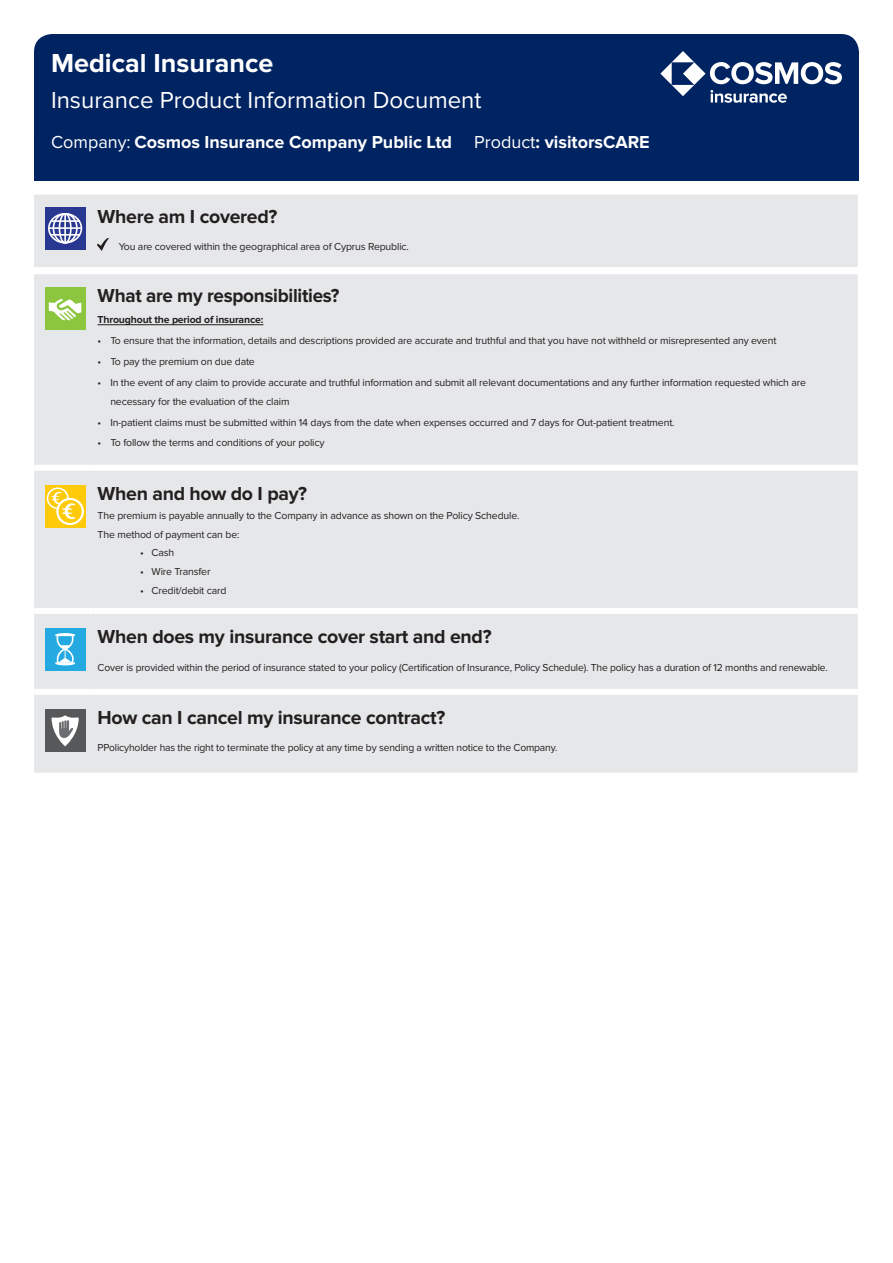
<style>
.page{position:relative;width:893px;height:1263px;background:#fff}
.page>*{position:absolute;margin:0;border:0;box-sizing:border-box;transform-origin:0 0}
.t1{font:700 27px "Proxima Nova";color:#fff}
.t2{font:24px "Proxima Nova";color:#fff}
.t3{font:700 19.5px "Proxima Nova";letter-spacing:-.015em;color:#231f20}
.t4{font:700 18px "Proxima Nova";color:#fff}
.t5{font:10.5px/18.8px "Proxima Nova";letter-spacing:-.015em;color:#231f20}
.t6{font:700 10.5px "Proxima Nova";letter-spacing:-.015em;color:#231f20}
.s1{font-weight:400}
</style>
<div class="page">
<div style="left:34px;top:195px;width:824px;height:578px;background:#e6e7e9"></div>
<div style="left:93px;top:465px;width:765px;height:6px;background:#fff"></div>
<div style="left:93px;top:608px;width:765px;height:6px;background:#fff"></div>
<div style="left:93px;top:689px;width:765px;height:6px;background:#fff"></div>
<div style="left:34px;top:465px;width:59px;height:6px;background:#fff"></div>
<div style="left:34px;top:608px;width:59px;height:6px;background:#fff"></div>
<div style="left:34px;top:689px;width:59px;height:6px;background:#fff"></div>
<svg style="left:45px;top:207px;width:41px;height:43px"></svg>
<div style="left:48px;top:213px;width:34px;height:31px;border:2px solid #fff;border-radius:50%"></div>
<div style="left:53px;top:213px;width:25px;height:31px;border:2px solid #fff;border-radius:50%"></div>
<div style="left:59px;top:213px;width:13px;height:31px;border:2px solid #fff;border-radius:50%"></div>
<hr style="left:64px;top:214px;width:2px;height:30px;background:#fff">
<hr style="left:51px;top:220px;width:29px;height:2px;background:#fff">
<hr style="left:51px;top:234px;width:29px;height:2px;background:#fff">
<hr style="left:49px;top:227px;width:32px;height:2px;background:#fff">
<svg style="left:98px;top:238px;width:10px;height:12px"></svg>
<div style="left:45px;top:287px;width:41px;height:43px;background:#8bc63e"></div>
<svg style="left:49px;top:299px;width:33px;height:22px"></svg>
<hr style="left:98px;top:324px;width:165px;height:1px;background:#231f20">
<div style="left:45px;top:485px;width:41px;height:42px;background:#feca0a"></div>
<div style="left:47px;top:487px;width:22px;height:22px;border:2px solid #fff;border-radius:50%"></div>
<svg style="left:57px;top:499px;width:26px;height:25px"></svg>
<div style="left:56px;top:498px;width:28px;height:27px;border:2px solid #fff;border-radius:50%"></div>
<svg style="left:51px;top:491px;width:25px;height:29px"></svg>
<div style="left:45px;top:628px;width:41px;height:42px;background:#24aae1"></div>
<svg style="left:55px;top:633px;width:20px;height:32px"></svg>
<div style="left:45px;top:709px;width:41px;height:42px;background:#57585a"></div>
<svg style="left:52px;top:715px;width:27px;height:31px"></svg>
<div style="left:34px;top:34px;width:825px;height:147px;background:#002361;border-radius:18px"></div>
<svg style="left:660px;top:51px;width:182px;height:52px"></svg>
<h1 class="t1" style="left:51px;top:48px;width:224px">Medical Insurance</h1>
<h2 class="t2" style="left:51px;top:86px;width:432px">Insurance Product Information Document</h2>
<h3 class="t4" style="left:51px;top:132px;width:600px"><span class="s1">Company:</span> Cosmos Insurance Company Public Ltd <span class="s1">Product</span>: visitorsCARE</h3>
<h3 class="t3" style="left:98px;top:205px;width:181px">Where am I covered?</h3>
<p class="t5" style="left:119px;top:237px;width:292px">You are covered within the geographical area of Cyprus Republic.</p>
<h3 class="t3" style="left:98px;top:285px;width:243px">What are my responsibilities?</h3>
<p class="t6" style="left:98px;top:314px;width:167px">Throughout the period of insurance:</p>
<p class="t5" style="left:98px;top:331px;width:680px">• To ensure that the information, details and descriptions provided are accurate and truthful and that you have not withheld or misrepresented any event</p>
<p class="t5" style="left:98px;top:352px;width:159px">• To pay the premium on due date</p>
<p class="t5" style="left:110px;top:373px;width:697px;text-indent:-13px">• In the event of any claim to provide accurate and truthful information and submit all relevant documentations and any further information requested which are necessary for the evaluation of the claim</p>
<p class="t5" style="left:98px;top:413px;width:579px">• In-patient claims must be submitted within 14 days from the date when expenses occurred and 7 days for Out-patient treatment.</p>
<p class="t5" style="left:98px;top:434px;width:229px">• To follow the terms and conditions of your policy</p>
<h3 class="t3" style="left:98px;top:482px;width:211px">When and how do I pay?</h3>
<p class="t5" style="left:98px;top:506px;width:423px">The premium is payable annually to the Company in advance as shown on the Policy Schedule.<br>The method of payment can be:</p>
<p class="t5" style="left:140px;top:544px;width:36px">• Cash</p>
<p class="t5" style="left:140px;top:562px;width:72px">• Wire Transfer</p>
<p class="t5" style="left:140px;top:581px;width:88px">• Credit/debit card</p>
<h3 class="t3" style="left:98px;top:626px;width:396px">When does my insurance cover start and end?</h3>
<p class="t5" style="left:98px;top:658px;width:732px">Cover is provided within the period of insurance stated to your policy (Certification of Insurance, Policy Schedule). The policy has a duration of 12 months and renewable.</p>
<h3 class="t3" style="left:98px;top:706px;width:349px">How can I cancel my insurance contract?</h3>
<p class="t5" style="left:98px;top:739px;width:461px">PPolicyholder has the right to terminate the policy at any time by sending a written notice to the Company.</p>
</div>
